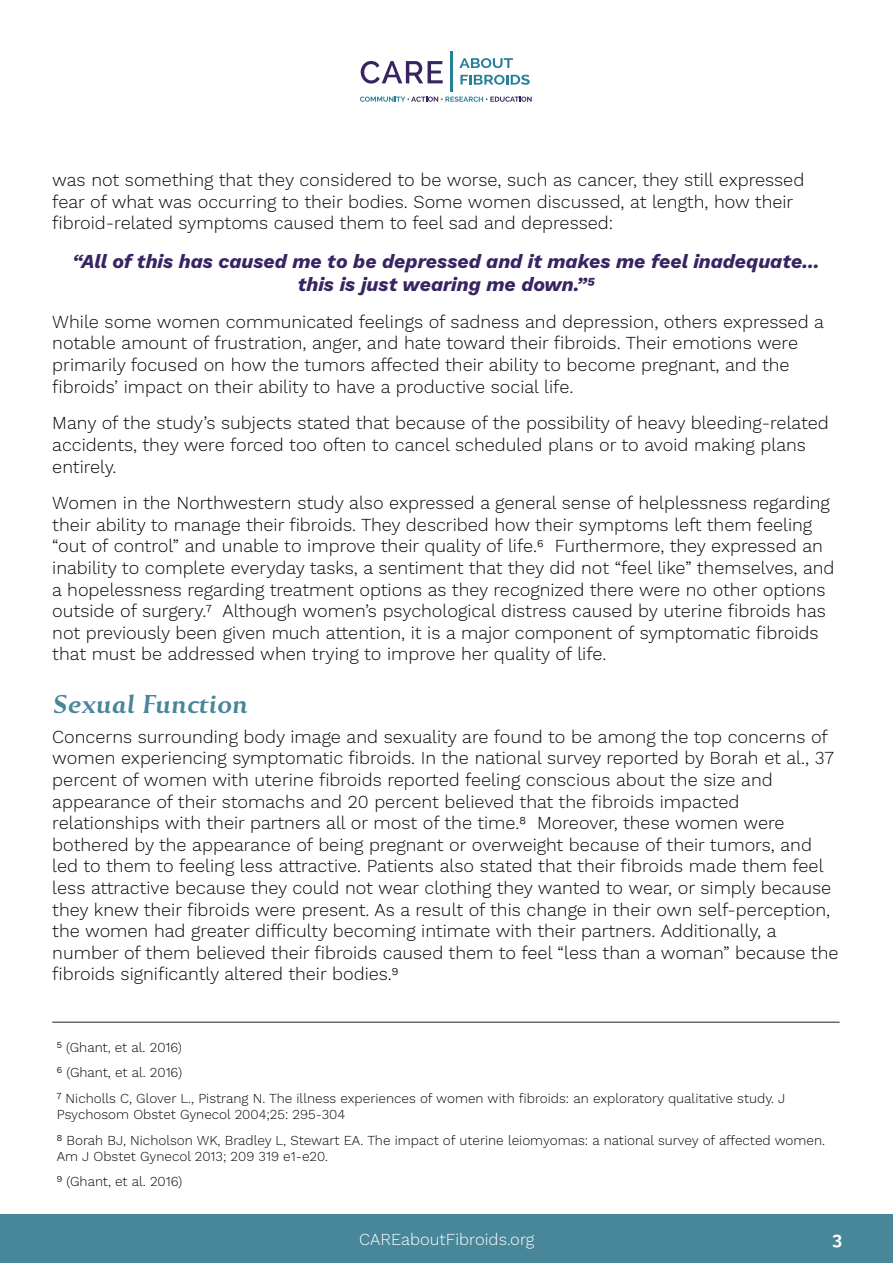
<style>
.page{position:relative;width:893px;height:1263px;background:#fff}
.page>*{position:absolute;margin:0;border:0;box-sizing:border-box;transform-origin:0 0}
.t1{font:24px "Reforma 1918 Negra Italica";color:#488699;scale:1.13 1}
.t2{font:italic 700 19.5px/23.4px "Work Sans";color:#382363;text-align:center}
.t3{font:300 18px/21.6px "Work Sans";color:#050504}
.t4{font:700 18px "Raleway";color:#fff}
.t5{font:300 16.5px "Work Sans";color:#fff}
.t6{font:300 13.5px/25.5px "Work Sans";color:#050504}
.s1{font-size:15px}
</style>
<div class="page">
<div style="left:0;top:1214px;width:893px;height:49px;background:#488699"></div>
<hr style="left:52px;top:1022px;width:788px;height:1px;background:#231f20">
<svg style="left:361px;top:61px;width:82px;height:23px"></svg>
<svg style="left:360px;top:97px;width:172px;height:5px"></svg>
<hr style="left:450px;top:52px;width:3px;height:40px;background:#258098">
<svg style="left:459px;top:58px;width:54px;height:10px"></svg>
<svg style="left:460px;top:75px;width:70px;height:10px"></svg>
<p class="t3" style="left:52px;top:170px;width:753px">was not something that they considered to be worse, such as cancer, they still expressed fear of what was occurring to their bodies. Some women discussed, at length, how their fibroid-related symptoms caused them to feel sad and depressed:</p>
<p class="t2" style="left:73px;top:248px;width:748px">“All of this has caused me to be depressed and it makes me feel inadequate... this is just wearing me down.”5</p>
<p class="t3" style="left:52px;top:312px;width:773px">While some women communicated feelings of sadness and depression, others expressed a notable amount of frustration, anger, and hate toward their fibroids. Their emotions were primarily focused on how the tumors affected their ability to become pregnant, and the fibroids’ impact on their ability to have a productive social life.</p>
<p class="t3" style="left:52px;top:413px;width:778px">Many of the study’s subjects stated that because of the possibility of heavy bleeding-related accidents, they were forced too often to cancel scheduled plans or to avoid making plans entirely.</p>
<p class="t3" style="left:52px;top:493px;width:784px">Women in the Northwestern study also expressed a general sense of helplessness regarding their ability to manage their fibroids. They described how their symptoms left them feeling “out of control” and unable to improve their quality of life.6 Furthermore, they expressed an inability to complete everyday tasks, a sentiment that they did not “feel like” themselves, and a hopelessness regarding treatment options as they recognized there were no other options outside of surgery.7 Although women’s psychological distress caused by uterine fibroids has not previously been given much attention, it is a major component of symptomatic fibroids that must be addressed when trying to improve her quality of life.</p>
<h1 class="t1" style="left:53px;top:691px;width:175px">Sexual Function</h1>
<p class="t3" style="left:52px;top:726px;width:788px">Concerns surrounding body image and sexuality are found to be among the top concerns of women experiencing symptomatic fibroids. In the national survey reported by Borah et al., 37 percent of women with uterine fibroids reported feeling conscious about the size and appearance of their stomachs and 20 percent believed that the fibroids impacted relationships with their partners all or most of the time.8 Moreover, these women were bothered by the appearance of being pregnant or overweight because of their tumors, and led to them to feeling less attractive. Patients also stated that their fibroids made them feel less attractive because they could not wear clothing they wanted to wear, or simply because they knew their fibroids were present. As a result of this change in their own self-perception, the women had greater difficulty becoming intimate with their partners. Additionally, a number of them believed their fibroids caused them to feel “less than a woman” because the fibroids significantly altered their bodies.9</p>
<p class="t6" style="left:57px;top:1035px;width:730px"><span class="s1">5</span> (Ghant, et al. 2016)<br><span class="s1">6</span> (Ghant, et al. 2016)<br><span class="s1">7</span> Nicholls C, Glover L., Pistrang N. The illness experiences of women with fibroids: an exploratory qualitative study. J</p>
<p class="t6" style="left:57px;top:1102px;width:770px">Psychosom Obstet Gynecol 2004;25: 295-304<br><span class="s1">8</span> Borah BJ, Nicholson WK, Bradley L, Stewart EA. The impact of uterine leiomyomas: a national survey of affected women.</p>
<p class="t6" style="left:57px;top:1144px;width:273px">Am J Obstet Gynecol 2013; 209 319 e1-e20.<br><span class="s1">9</span> (Ghant, et al. 2016)</p>
<p class="t5" style="left:359px;top:1229px;width:177px">CAREaboutFibroids.org</p>
<p class="t4" style="left:832px;top:1228px;width:12px">3</p>
</div>
